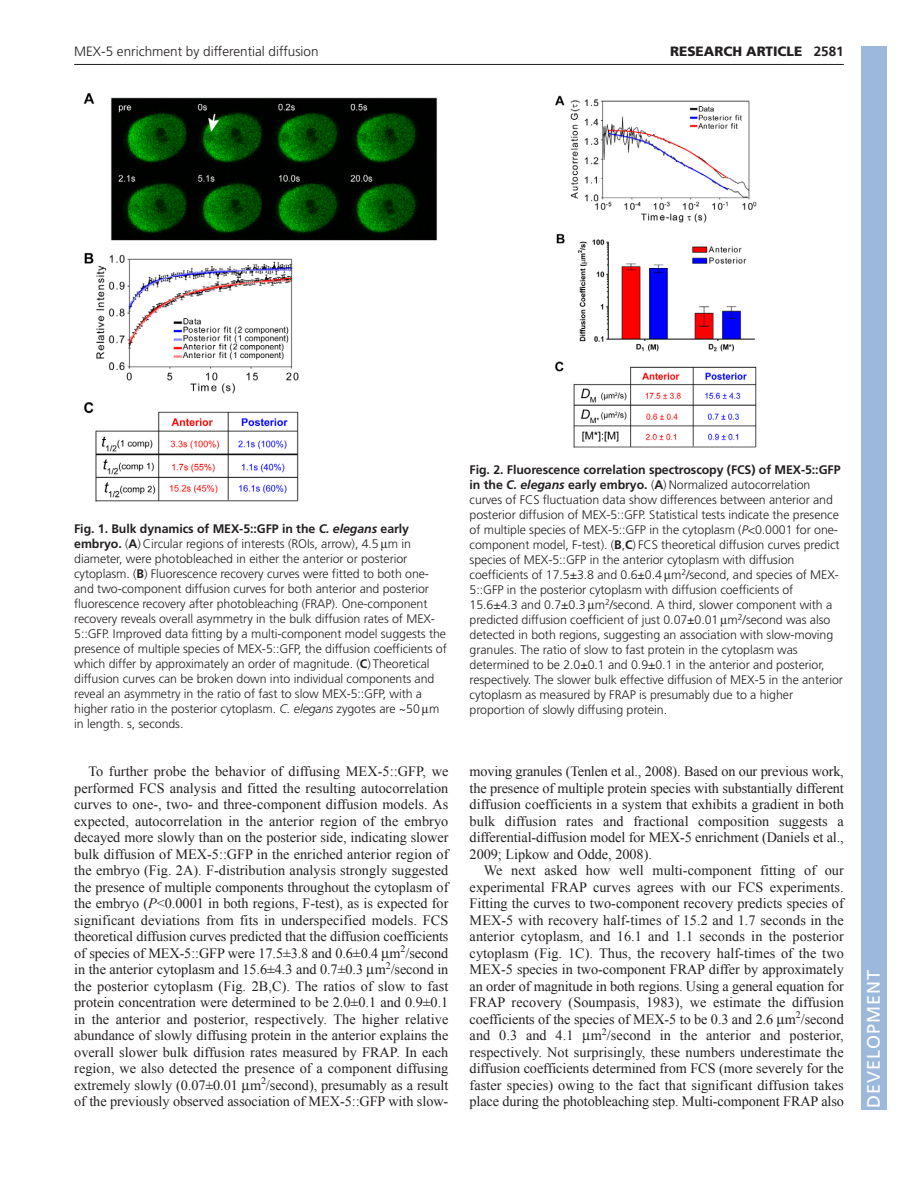
<style>
.page{position:relative;width:918px;height:1188px;background:#fff}
.page>*{position:absolute;margin:0;border:0;box-sizing:border-box;transform-origin:0 0}
.t1{font:18px "Frutiger LT Std";letter-spacing:.055em;color:#fff}
.t2{font:14.25px/16.5px "Times New Roman";letter-spacing:-.005em;color:#231f20;text-align:justify}
.t3{font:300 13.5px "Frutiger LT Std";color:#231f20}
.t4{font:900 13.5px "Frutiger LT Std";color:#231f20}
.t5{font:300 12.3px/15px "Frutiger LT Std";letter-spacing:-.005em;color:#231f20}
.s1{font-weight:700}
.s2{font-weight:700;font-style:italic}
.s3{font-style:italic}
</style>
<div class="page">
<hr style="left:74px;top:64px;width:770px;height:1px;background:#231f20">
<img style="left:83px;top:93px;width:354px;height:409px">
<img style="left:555px;top:95px;width:202px;height:353px">
<div style="left:861px;top:46px;width:25px;height:1064px;background:#9cb9db"></div>
<p class="t3" style="left:74px;top:46px;width:246px">MEX-5 enrichment by differential diffusion</p>
<p class="t4" style="left:670px;top:44px;width:175px">RESEARCH ARTICLE <span class="s1">2581</span></p>
<p class="t5" style="left:74px;top:522px;width:374px"><span class="s1">Fig. 1. Bulk dynamics of MEX-5::GFP in the</span> <span class="s2">C. elegans</span> <span class="s1">early embryo.</span> (<span class="s1">A</span>) Circular regions of interests (ROIs, arrow), 4.5 m in diameter, were photobleached in either the anterior or posterior cytoplasm. (<span class="s1">B</span>) Fluorescence recovery curves were fitted to both one&shy;and two-component diffusion curves for both anterior and posterior fluorescence recovery after photobleaching (FRAP). One-component recovery reveals overall asymmetry in the bulk diffusion rates of MEX-5::GFP. Improved data fitting by a multi-component model suggests the presence of multiple species of MEX-5::GFP, the diffusion coefficients of which differ by approximately an order of magnitude. (<span class="s1">C</span>) Theoretical diffusion curves can be broken down into individual components and reveal an asymmetry in the ratio of fast to slow MEX-5::GFP, with a higher ratio in the posterior cytoplasm. <span class="s3">C. elegans</span> zygotes are ~50 m in length. s, seconds.</p>
<p class="t5" style="left:470px;top:464px;width:375px"><span class="s1">Fig. 2. Fluorescence correlation spectroscopy (FCS) of MEX-5::GFP in the</span> <span class="s2">C. elegans</span> <span class="s1">early embryo.</span> (<span class="s1">A</span>) Normalized autocorrelation curves of FCS fluctuation data show differences between anterior and posterior diffusion of MEX-5::GFP. Statistical tests indicate the presence of multiple species of MEX-5::GFP in the cytoplasm (<span class="s3">P</span>&lt;0.0001 for one&shy;component model, F-test). (<span class="s1">B</span>,<span class="s1">C</span>) FCS theoretical diffusion curves predict species of MEX-5::GFP in the anterior cytoplasm with diffusion coefficients of 17.5±3.8 and 0.6±0.4 m<sup>2</sup>/second, and species of MEX-5::GFP in the posterior cytoplasm with diffusion coefficients of 15.6±4.3 and 0.7±0.3 m<sup>2</sup>/second. A third, slower component with a predicted diffusion coefficient of just 0.07±0.01 m<sup>2</sup>/second was also detected in both regions, suggesting an association with slow-moving granules. The ratio of slow to fast protein in the cytoplasm was determined to be 2.0±0.1 and 0.9±0.1 in the anterior and posterior, respectively. The slower bulk effective diffusion of MEX-5 in the anterior cytoplasm as measured by FRAP is presumably due to a higher proportion of slowly diffusing protein.</p>
<p class="t2" style="left:74px;top:763px;width:376px;text-indent:14px">To further probe the behavior of diffusing MEX-5::GFP, we performed FCS analysis and fitted the resulting autocorrelation curves to one-, two- and three-component diffusion models. As expected, autocorrelation in the anterior region of the embryo decayed more slowly than on the posterior side, indicating slower bulk diffusion of MEX-5::GFP in the enriched anterior region of the embryo (Fig. 2A). F-distribution analysis strongly suggested the presence of multiple components throughout the cytoplasm of the embryo (<span class="s3">P</span>&lt;0.0001 in both regions, F-test), as is expected for significant deviations from fits in underspecified models. FCS theoretical diffusion curves predicted that the diffusion coefficients of species of MEX-5::GFP were 17.5±3.8 and 0.6±0.4 m<sup>2</sup>/second in the anterior cytoplasm and 15.6±4.3 and 0.7±0.3 m<sup>2</sup>/second in the posterior cytoplasm (Fig. 2B,C). The ratios of slow to fast protein concentration were determined to be 2.0±0.1 and 0.9±0.1 in the anterior and posterior, respectively. The higher relative abundance of slowly diffusing protein in the anterior explains the overall slower bulk diffusion rates measured by FRAP. In each region, we also detected the presence of a component diffusing extremely slowly (0.07±0.01 m<sup>2</sup>/second), presumably as a result of the previously observed association of MEX-5::GFP with slow-</p>
<p class="t2" style="left:470px;top:763px;width:376px">moving granules (Tenlen et al., 2008). Based on our previous work, the presence of multiple protein species with substantially different diffusion coefficients in a system that exhibits a gradient in both bulk diffusion rates and fractional composition suggests a differential-diffusion model for MEX-5 enrichment (Daniels et al., 2009; Lipkow and Odde, 2008).</p>
<p class="t2" style="left:470px;top:862px;width:376px;text-indent:14px">We next asked how well multi-component fitting of our experimental FRAP curves agrees with our FCS experiments.<br>Fitting the curves to two-component recovery predicts species of MEX-5 with recovery half-times of 15.2 and 1.7 seconds in the anterior cytoplasm, and 16.1 and 1.1 seconds in the posterior cytoplasm (Fig. 1C). Thus, the recovery half-times of the two MEX-5 species in two-component FRAP differ by approximately an order of magnitude in both regions. Using a general equation for FRAP recovery (Soumpasis, 1983), we estimate the diffusion coefficients of the species of MEX-5 to be 0.3 and 2.6 m<sup>2</sup>/second and 0.3 and 4.1 m<sup>2</sup>/second in the anterior and posterior, respectively. Not surprisingly, these numbers underestimate the diffusion coefficients determined from FCS (more severely for the faster species) owing to the fact that significant diffusion takes place during the photobleaching step. Multi-component FRAP also</p>
<p class="t1" style="left:863px;top:1108px;width:140px;rotate:-90deg">DEVELOPMENT</p>
</div>
